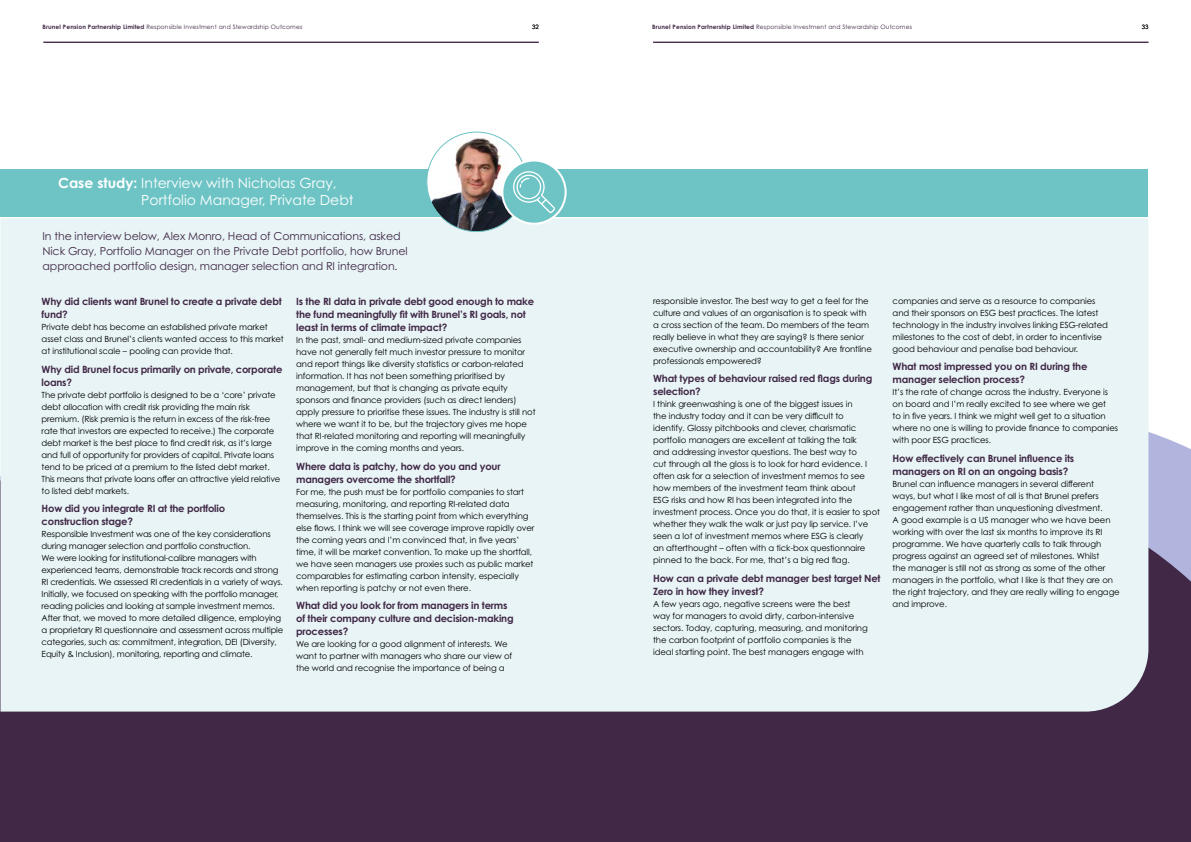
<style>
.page{position:relative;width:1191px;height:842px;background:#fff}
.page>*{position:absolute;margin:0;border:0;box-sizing:border-box;transform-origin:0 0}
.t1{font:14px/17px "Century Gothic Pro";color:#fff}
.t2{font:11px/15px "Century Gothic Pro";letter-spacing:-.01em;color:#412847}
.t3{font:700 10px/13px "Century Gothic Pro";letter-spacing:-.02em;color:#412847}
.t4{font:8.5px/12px "Century Gothic Pro";letter-spacing:-.01em;color:#000}
.t5{font:6px "Century Gothic Pro";letter-spacing:.02em;color:#412847}
.t6{font:6px "Century Gothic Pro";color:#000}
.s1{font-weight:700}
</style>
<div class="page">
<div style="left:0;top:354px;width:1191px;height:488px;background:#412847"></div>
<div style="left:0;top:218px;width:1148px;height:493px;background:#e8f4f5"></div>
<div style="left:0;top:169px;width:1148px;height:48px;background:#6ec4c5"></div>
<img style="left:427px;top:132px;width:99px;height:100px;border-radius:50px">
<svg style="left:502px;top:160px;width:63px;height:64px"></svg>
<div style="left:501px;top:159px;width:65px;height:66px;border:2px solid #fff;border-radius:50%"></div>
<svg style="left:513px;top:171px;width:42px;height:42px"></svg>
<hr style="left:43px;top:42px;width:496px;height:1px;background:#412847">
<hr style="left:653px;top:42px;width:495px;height:1px;background:#412847">
<p class="t5" style="left:43px;top:24px;width:261px"><span class="s1">Brunel Pension Partnership Limited</span> Responsible Investment and Stewardship Outcomes</p>
<p class="t6" style="left:532px;top:24px;width:8px">32</p>
<p class="t5" style="left:652px;top:24px;width:261px"><span class="s1">Brunel Pension Partnership Limited</span> Responsible Investment and Stewardship Outcomes</p>
<p class="t6" style="left:1141px;top:24px;width:8px">33</p>
<h1 class="t1" style="left:141px;top:174px;width:214px;text-indent:-83px"><span class="s1">Case study:</span> Interview with Nicholas Gray,<br>Portfolio Manager, Private Debt</h1>
<p class="t2" style="left:43px;top:228px;width:367px">In the interview below, Alex Monro, Head of Communications, asked<br>Nick Gray, Portfolio Manager on the Private Debt portfolio, how Brunel approached portfolio design, manager selection and RI integration.</p>
<p class="t3" style="left:42px;top:295px;width:242px">Why did clients want Brunel to create a private debt fund?</p>
<p class="t4" style="left:42px;top:321px;width:244px">Private debt has become an established private market asset class and Brunel’s clients wanted access to this market at institutional scale – pooling can provide that.</p>
<p class="t3" style="left:42px;top:362px;width:242px">Why did Brunel focus primarily on private, corporate loans?</p>
<p class="t4" style="left:42px;top:388px;width:240px">The private debt portfolio is designed to be a ‘core’ private debt allocation with credit risk providing the main risk premium. (Risk premia is the return in excess of the risk-free rate that investors are expected to receive.) The corporate debt market is the best place to find credit risk, as it’s large and full of opportunity for providers of capital. Private loans tend to be priced at a premium to the listed debt market.<br>This means that private loans offer an attractive yield relative to listed debt markets.</p>
<p class="t3" style="left:42px;top:502px;width:185px">How did you integrate RI at the portfolio construction stage?</p>
<p class="t4" style="left:42px;top:528px;width:243px">Responsible Investment was one of the key considerations during manager selection and portfolio construction.<br>We were looking for institutional-calibre managers with experienced teams, demonstrable track records and strong RI credentials. We assessed RI credentials in a variety of ways.<br>Initially, we focused on speaking with the portfolio manager, reading policies and looking at sample investment memos.<br>After that, we moved to more detailed diligence, employing a proprietary RI questionnaire and assessment across multiple categories, such as: commitment, integration, DEI (Diversity, Equity &amp; Inclusion), monitoring, reporting and climate.</p>
<p class="t3" style="left:296px;top:295px;width:239px">Is the RI data in private debt good enough to make the fund meaningfully fit with Brunel’s RI goals, not least in terms of climate impact?</p>
<p class="t4" style="left:296px;top:334px;width:241px">In the past, small- and medium-sized private companies have not generally felt much investor pressure to monitor and report things like diversity statistics or carbon-related information. It has not been something prioritised by management, but that is changing as private equity sponsors and finance providers (such as direct lenders) apply pressure to prioritise these issues. The industry is still not where we want it to be, but the trajectory gives me hope that RI-related monitoring and reporting will meaningfully improve in the coming months and years.</p>
<p class="t3" style="left:296px;top:459px;width:206px">Where data is patchy, how do you and your managers overcome the shortfall?</p>
<p class="t4" style="left:296px;top:485px;width:240px">For me, the push must be for portfolio companies to start measuring, monitoring, and reporting RI-related data themselves. This is the starting point from which everything else flows. I think we will see coverage improve rapidly over the coming years and I’m convinced that, in five years’ time, it will be market convention. To make up the shortfall, we have seen managers use proxies such as public market comparables for estimating carbon intensity, especially when reporting is patchy or not even there.</p>
<p class="t3" style="left:296px;top:599px;width:219px">What did you look for from managers in terms of their company culture and decision-making processes?</p>
<p class="t4" style="left:296px;top:638px;width:218px">We are looking for a good alignment of interests. We want to partner with managers who share our view of the world and recognise the importance of being a</p>
<p class="t4" style="left:653px;top:295px;width:220px">responsible investor. The best way to get a feel for the culture and values of an organisation is to speak with a cross section of the team. Do members of the team really believe in what they are saying? Is there senior executive ownership and accountability? Are frontline professionals empowered?</p>
<p class="t3" style="left:653px;top:372px;width:221px">What types of behaviour raised red flags during selection?</p>
<p class="t4" style="left:653px;top:398px;width:228px">I think greenwashing is one of the biggest issues in<br>the industry today and it can be very difficult to<br>identify. Glossy pitchbooks and clever, charismatic portfolio managers are excellent at talking the talk<br>and addressing investor questions. The best way to<br>cut through all the gloss is to look for hard evidence. I often ask for a selection of investment memos to see how members of the investment team think about<br>ESG risks and how RI has been integrated into the investment process. Once you do that, it is easier to spot whether they walk the walk or just pay lip service. I’ve seen a lot of investment memos where ESG is clearly<br>an afterthought – often with a tick-box questionnaire pinned to the back. For me, that’s a big red flag.</p>
<p class="t3" style="left:653px;top:572px;width:229px">How can a private debt manager best target Net<br>Zero in how they invest?</p>
<p class="t4" style="left:653px;top:598px;width:216px">A few years ago, negative screens were the best way for managers to avoid dirty, carbon-intensive sectors. Today, capturing, measuring, and monitoring the carbon footprint of portfolio companies is the ideal starting point. The best managers engage with</p>
<p class="t4" style="left:892px;top:295px;width:217px">companies and serve as a resource to companies and their sponsors on ESG best practices. The latest technology in the industry involves linking ESG-related milestones to the cost of debt, in order to incentivise good behaviour and penalise bad behaviour.</p>
<p class="t3" style="left:892px;top:360px;width:196px">What most impressed you on RI during the manager selection process?</p>
<p class="t4" style="left:892px;top:386px;width:227px">It’s the rate of change across the industry. Everyone is on board and I’m really excited to see where we get<br>to in five years. I think we might well get to a situation where no one is willing to provide finance to companies with poor ESG practices.</p>
<p class="t3" style="left:892px;top:452px;width:183px">How effectively can Brunel influence its managers on RI on an ongoing basis?</p>
<p class="t4" style="left:892px;top:478px;width:229px">Brunel can influence managers in several different<br>ways, but what I like most of all is that Brunel prefers engagement rather than unquestioning divestment.<br>A good example is a US manager who we have been working with over the last six months to improve its RI programme. We have quarterly calls to talk through progress against an agreed set of milestones. Whilst<br>the manager is still not as strong as some of the other managers in the portfolio, what I like is that they are on the right trajectory, and they are really willing to engage and improve.</p>
</div>
